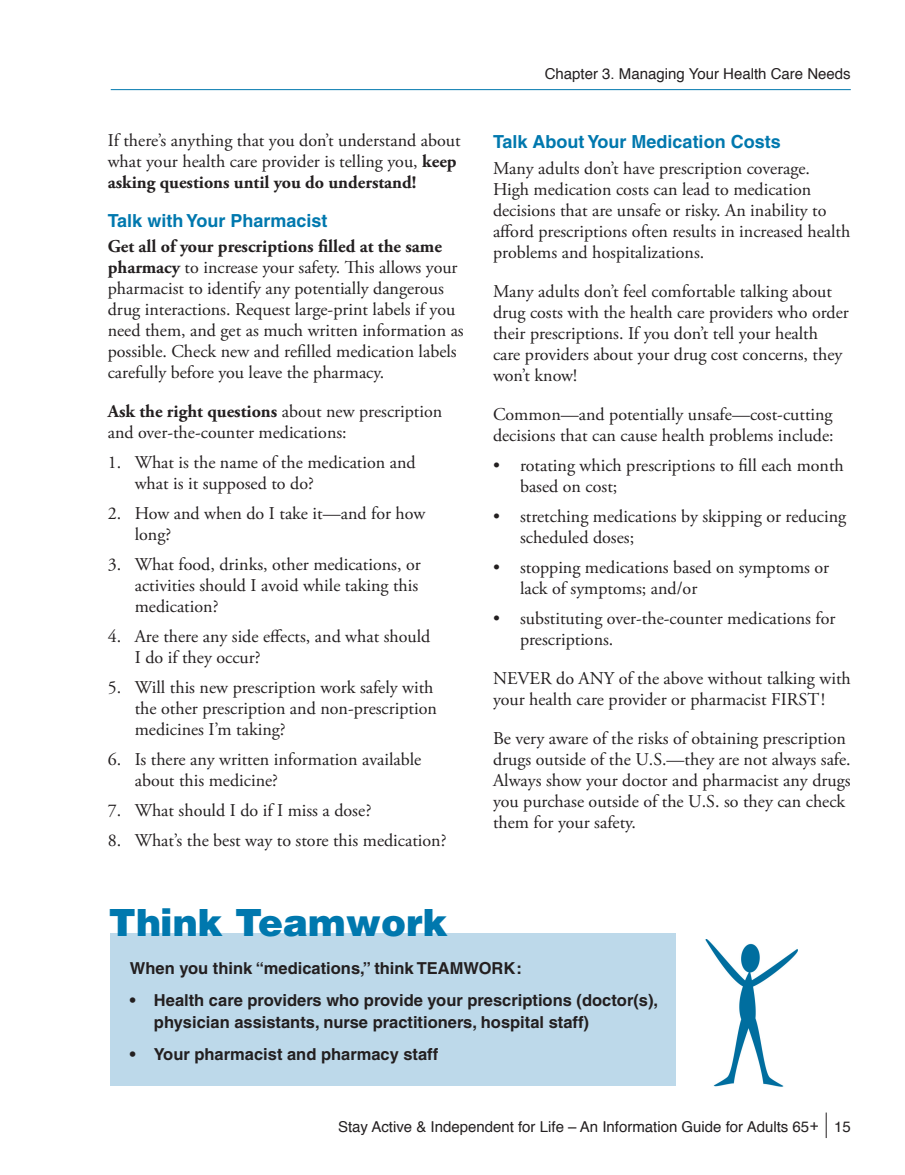
<style>
.page{position:relative;width:905px;height:1175px;background:#fff}
.page>*{position:absolute;margin:0;border:0;box-sizing:border-box;transform-origin:0 0}
.t1{font:900 37.5px "Helvetica LT";color:#0078ae}
.Body_text{font:18px/21px "Adobe Garamond Pro";color:#231f20}
.Bullet{font:18px/21px "Adobe Garamond Pro";color:#231f20}
.Subhead-PMS{font:700 18px "Helvetica LT";color:#0078ae}
.sidebar_text_bullet{font:700 16.5px/22.5px "Helvetica LT";color:#231f20}
.sidebar_text{font:700 16.5px "Helvetica LT";color:#231f20}
.t2{font:15px "Helvetica";color:#231f20}
.s1{font-weight:700}
</style>
<div class="page">
<svg style="left:826px;top:1112px;width:1px;height:26px"></svg>
<hr style="left:111px;top:89px;width:740px;height:1px;background:#0078ae">
<div style="left:110px;top:934px;width:566px;height:152px;background:#bdd9ea"></div>
<img style="left:705px;top:939px;width:92px;height:148px">
<p class="Body_text" style="left:108px;top:130px;width:354px">If there’s anything that you don’t understand about what your health care provider is telling you, <span class="s1">keep asking questions until you do understand!</span></p>
<p class="Subhead-PMS" style="left:108px;top:209px;width:221px">Talk with Your Pharmacist</p>
<p class="Body_text" style="left:108px;top:237px;width:357px"><span class="s1">Get all of your prescriptions filled at the same pharmacy</span> to increase your safety. This allows your pharmacist to identify any potentially dangerous drug interactions. Request large-print labels if you need them, and get as much written information as possible. Check new and refilled medication labels carefully before you leave the pharmacy.</p>
<p class="Body_text" style="left:108px;top:402px;width:336px"><span class="s1">Ask the right questions</span> about new prescription and over-the-counter medications:</p>
<p class="Bullet" style="left:135px;top:453px;width:282px;text-indent:-27px">1. What is the name of the medication and what is it supposed to do?</p>
<p class="Bullet" style="left:135px;top:504px;width:292px;text-indent:-27px">2. How and when do I take it—and for how long?</p>
<p class="Bullet" style="left:135px;top:555px;width:288px;text-indent:-27px">3. What food, drinks, other medications, or activities should I avoid while taking this medication?</p>
<p class="Bullet" style="left:135px;top:627px;width:297px;text-indent:-27px">4. Are there any side effects, and what should<br>I do if they occur?</p>
<p class="Bullet" style="left:135px;top:678px;width:304px;text-indent:-27px">5. Will this new prescription work safely with the other prescription and non-prescription medicines I’m taking?</p>
<p class="Bullet" style="left:135px;top:750px;width:288px;text-indent:-27px">6. Is there any written information available about this medicine?</p>
<p class="Bullet" style="left:108px;top:801px;width:265px">7. What should I do if I miss a dose?</p>
<p class="Bullet" style="left:108px;top:831px;width:340px">8. What’s the best way to store this medication?</p>
<p class="t1" style="left:109px;top:898px;width:340px">Think Teamwork</p>
<p class="t2" style="left:545px;top:62px;width:308px">Chapter 3. Managing Your Health Care Needs</p>
<p class="Subhead-PMS" style="left:493px;top:131px;width:289px">Talk About Your Medication Costs</p>
<p class="Body_text" style="left:493px;top:158px;width:359px">Many adults don’t have prescription coverage.<br>High medication costs can lead to medication decisions that are unsafe or risky. An inability to afford prescriptions often results in increased health problems and hospitalizations.</p>
<p class="Body_text" style="left:493px;top:281px;width:357px">Many adults don’t feel comfortable talking about drug costs with the health care providers who order their prescriptions. If you don’t tell your health care providers about your drug cost concerns, they won’t know!</p>
<p class="Body_text" style="left:493px;top:404px;width:342px">Common—and potentially unsafe—cost-cutting decisions that can cause health problems include:</p>
<p class="Bullet" style="left:520px;top:455px;width:325px;text-indent:-27px">• rotating which prescriptions to fill each month based on cost;</p>
<p class="Bullet" style="left:520px;top:506px;width:328px;text-indent:-27px">• stretching medications by skipping or reducing scheduled doses;</p>
<p class="Bullet" style="left:520px;top:557px;width:311px;text-indent:-27px">• stopping medications based on symptoms or lack of symptoms; and/or</p>
<p class="Bullet" style="left:520px;top:608px;width:317px;text-indent:-27px">• substituting over-the-counter medications for prescriptions.</p>
<p class="Body_text" style="left:493px;top:668px;width:359px">NEVER do ANY of the above without talking with your health care provider or pharmacist FIRST!</p>
<p class="Body_text" style="left:493px;top:728px;width:359px">Be very aware of the risks of obtaining prescription drugs outside of the U.S.—they are not always safe.<br>Always show your doctor and pharmacist any drugs you purchase outside of the U.S. so they can check them for your safety.</p>
<p class="sidebar_text" style="left:130px;top:958px;width:393px">When you think “medications,” think TEAMWORK:</p>
<p class="sidebar_text_bullet" style="left:154px;top:988px;width:506px;text-indent:-24px">• Health care providers who provide your prescriptions (doctor(s), physician assistants, nurse practitioners, hospital staff)</p>
<p class="sidebar_text_bullet" style="left:130px;top:1042px;width:310px">• Your pharmacist and pharmacy staff</p>
<p class="t2" style="left:338px;top:1115px;width:514px">Stay Active &amp; Independent for Life – An Information Guide for Adults 65+ 15</p>
</div>
